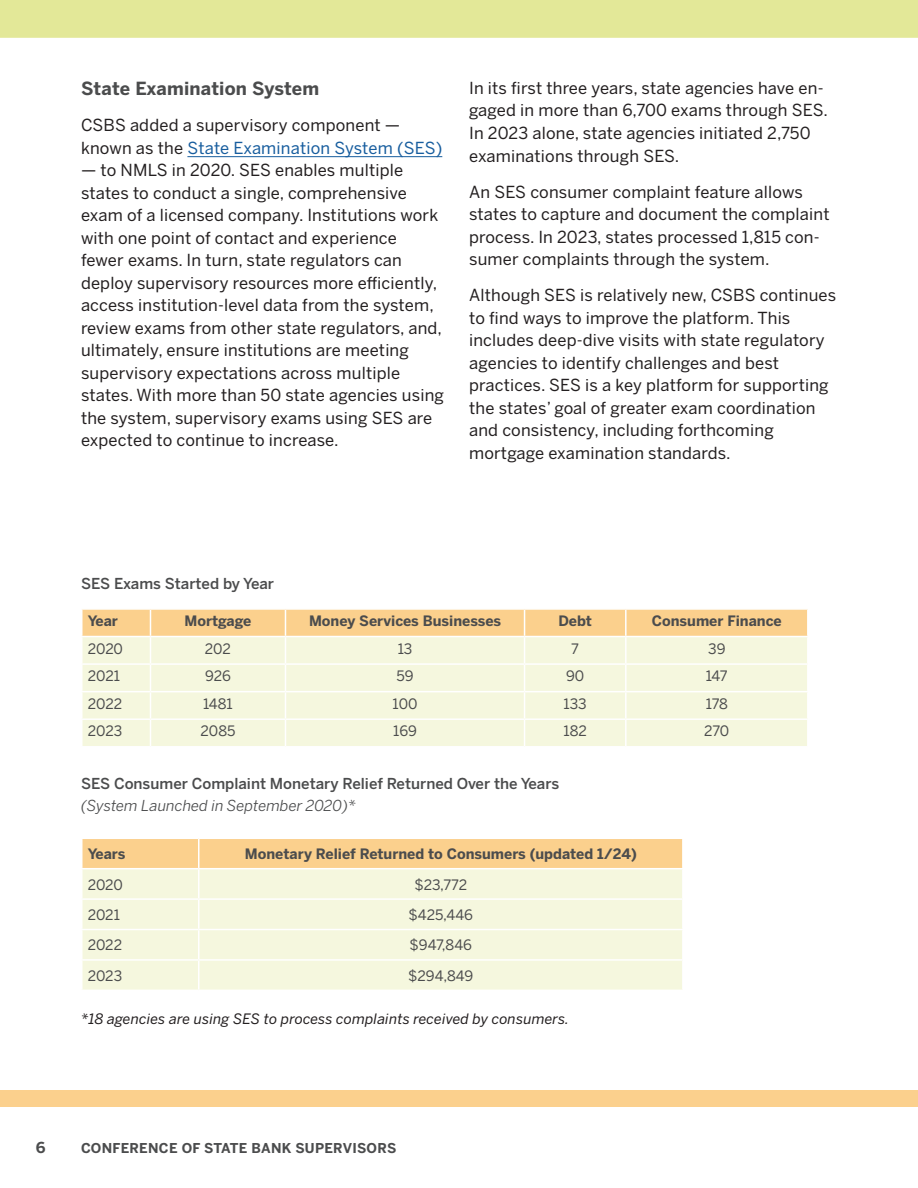
<style>
.page{position:relative;width:918px;height:1188px;background:#fff}
.page>*{position:absolute;margin:0;border:0;box-sizing:border-box;transform-origin:0 0}
.t1{font:700 18px "Benton Sans";letter-spacing:.01em;color:#4b4c4d}
.t2{font:16.5px/22.5px "Benton Sans";letter-spacing:.01em;color:#231f20}
.t3{font:500 15px "Benton Sans";color:#4b4c4d}
.t4{font:italic 15px "Benton Sans";color:#4b4c4d}
.t5{font:700 15px "Benton Sans";color:#4b4c4d}
.t6{font:14.25px "Benton Sans";letter-spacing:-.005em;color:#4b4c4d}
.t7{font:700 14.25px "Benton Sans";color:#4b4c4d}
.t8{font:italic 14.25px "Benton Sans";letter-spacing:.01em;color:#231f20}
.t9{font:700 13.5px "Benton Sans";letter-spacing:.02em;color:#4b4c4d}
.s1{color:#175d9e}
</style>
<div class="page">
<div style="left:0;top:1091px;width:918px;height:16px;background:#fbd08d"></div>
<hr style="left:187px;top:156px;width:255px;height:1px;background:#175d9e">
<div style="left:0;top:0;width:918px;height:38px;background:#e3e898"></div>
<svg style="left:82px;top:609px;width:725px;height:137px;background:#f6efd0"></svg>
<hr style="left:626px;top:608px;width:183px;height:2px;background:#fff">
<hr style="left:625px;top:610px;width:2px;height:26px;background:#fff">
<hr style="left:81px;top:636px;width:69px;height:1px;background:#fff">
<hr style="left:150px;top:636px;width:135px;height:1px;background:#fff">
<hr style="left:285px;top:636px;width:240px;height:1px;background:#fff">
<hr style="left:525px;top:636px;width:101px;height:1px;background:#fff">
<hr style="left:626px;top:636px;width:183px;height:1px;background:#fff">
<svg style="left:82px;top:838px;width:601px;height:152px;background:#f6efcf"></svg>
<hr style="left:199px;top:959px;width:485px;height:2px;background:#fff">
<hr style="left:198px;top:961px;width:2px;height:29px;background:#fff">
<hr style="left:682px;top:961px;width:2px;height:29px;background:#fff">
<p class="t1" style="left:81px;top:77px;width:240px">State Examination System</p>
<p class="t2" style="left:81px;top:114px;width:363px">CSBS added a supervisory component — known as the <span class="s1">State Examination System (SES)</span></p>
<p class="t2" style="left:81px;top:159px;width:365px">— to NMLS in 2020. SES enables multiple states to conduct a single, comprehensive exam of a licensed company. Institutions work with one point of contact and experience<br>fewer exams. In turn, state regulators can deploy supervisory resources more efficiently, access institution-level data from the system, review exams from other state regulators, and, ultimately, ensure institutions are meeting supervisory expectations across multiple states. With more than 50 state agencies using the system, supervisory exams using SES are expected to continue to increase.</p>
<p class="t2" style="left:469px;top:77px;width:360px">In its first three years, state agencies have en&shy;gaged in more than 6,700 exams through SES.<br>In 2023 alone, state agencies initiated 2,750 examinations through SES.</p>
<p class="t2" style="left:469px;top:180px;width:362px">An SES consumer complaint feature allows states to capture and document the complaint process. In 2023, states processed 1,815 con&shy;sumer complaints through the system.</p>
<p class="t2" style="left:469px;top:284px;width:369px">Although SES is relatively new, CSBS continues to find ways to improve the platform. This includes deep-dive visits with state regulatory agencies to identify challenges and best practices. SES is a key platform for supporting the states’ goal of greater exam coordination and consistency, including forthcoming mortgage examination standards.</p>
<p class="t3" style="left:81px;top:574px;width:195px">SES Exams Started by Year</p>
<p class="t7" style="left:88px;top:612px;width:32px">Year</p>
<p class="t7" style="left:185px;top:612px;width:68px">Mortgage</p>
<p class="t7" style="left:309px;top:612px;width:193px">Money Services Businesses</p>
<p class="t7" style="left:558px;top:612px;width:35px">Debt</p>
<p class="t7" style="left:652px;top:612px;width:131px">Consumer Finance</p>
<p class="t6" style="left:88px;top:640px;width:37px">2020</p>
<p class="t6" style="left:205px;top:640px;width:28px">202</p>
<p class="t6" style="left:398px;top:640px;width:16px">13</p>
<p class="t6" style="left:571px;top:640px;width:9px">7</p>
<p class="t6" style="left:708px;top:640px;width:19px">39</p>
<p class="t6" style="left:88px;top:668px;width:34px">2021</p>
<p class="t6" style="left:205px;top:668px;width:27px">926</p>
<p class="t6" style="left:397px;top:668px;width:19px">59</p>
<p class="t6" style="left:566px;top:668px;width:20px">90</p>
<p class="t6" style="left:706px;top:668px;width:23px">147</p>
<p class="t6" style="left:88px;top:695px;width:36px">2022</p>
<p class="t6" style="left:203px;top:695px;width:31px">1481</p>
<p class="t6" style="left:393px;top:695px;width:26px">100</p>
<p class="t6" style="left:564px;top:695px;width:25px">133</p>
<p class="t6" style="left:706px;top:695px;width:24px">178</p>
<p class="t6" style="left:88px;top:723px;width:36px">2023</p>
<p class="t6" style="left:201px;top:723px;width:36px">2085</p>
<p class="t6" style="left:393px;top:723px;width:25px">169</p>
<p class="t6" style="left:564px;top:723px;width:25px">182</p>
<p class="t6" style="left:704px;top:723px;width:27px">270</p>
<p class="t3" style="left:81px;top:774px;width:480px">SES Consumer Complaint Monetary Relief Returned Over the Years</p>
<p class="t4" style="left:81px;top:797px;width:276px">(System Launched in September 2020)*</p>
<p class="t7" style="left:88px;top:845px;width:39px">Years</p>
<p class="t7" style="left:245px;top:845px;width:393px">Monetary Relief Returned to Consumers (updated 1/24)</p>
<p class="t6" style="left:88px;top:876px;width:37px">2020</p>
<p class="t6" style="left:414px;top:876px;width:54px">$23,772</p>
<p class="t6" style="left:88px;top:906px;width:34px">2021</p>
<p class="t6" style="left:409px;top:906px;width:66px">$425,446</p>
<p class="t6" style="left:88px;top:937px;width:36px">2022</p>
<p class="t6" style="left:410px;top:937px;width:64px">$947,846</p>
<p class="t6" style="left:88px;top:967px;width:36px">2023</p>
<p class="t6" style="left:408px;top:967px;width:67px">$294,849</p>
<p class="t8" style="left:81px;top:1010px;width:490px">*18 agencies are using SES to process complaints received by consumers.</p>
<p class="t5" style="left:36px;top:1138px;width:11px">6</p>
<p class="t9" style="left:81px;top:1139px;width:317px">CONFERENCE OF STATE BANK SUPERVISORS</p>
</div>
